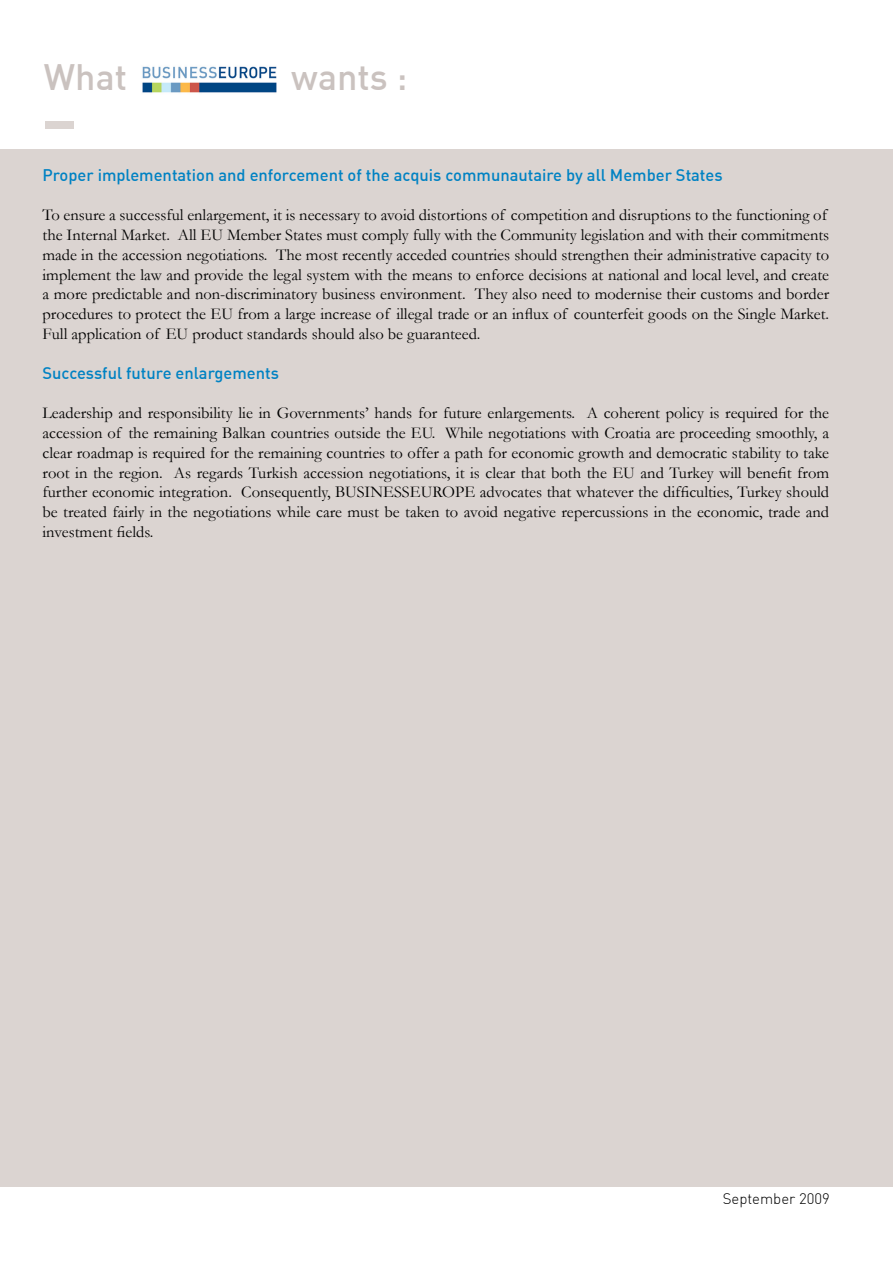
<style>
.page{position:relative;width:893px;height:1263px;background:#fff}
.page>*{position:absolute;margin:0;border:0;box-sizing:border-box;transform-origin:0 0}
.t1{font:500 36px "DIN";color:#cac2bf}
.t2{font:16.5px/19.8px "Garamond";color:#000}
.t3{font:500 16.5px "DIN";color:#0082c3}
.t4{font:300 15px "DIN";color:#000}
</style>
<div class="page">
<div style="left:0;top:149px;width:893px;height:1037px;background:#dbd4d1"></div>
<div style="left:45px;top:122px;width:28px;height:7px;background:#dbd4d1"></div>
<img style="left:142px;top:66px;width:135px;height:27px">
<p class="t1" style="left:44px;top:54px;width:85px">What</p>
<p class="t1" style="left:291px;top:54px;width:118px">wants :</p>
<p class="t3" style="left:43px;top:165px;width:682px">Proper implementation and enforcement of the acquis communautaire by all Member States</p>
<p class="t2" style="left:43px;top:205px;width:788px">To ensure a successful enlargement, it is necessary to avoid distortions of competition and disruptions to the functioning of the Internal Market. All EU Member States must comply fully with the Community legislation and with their commitments made in the accession negotiations. The most recently acceded countries should strengthen their administrative capacity to implement the law and provide the legal system with the means to enforce decisions at national and local level, and create a more predictable and non-discriminatory business environment. They also need to modernise their customs and border procedures to protect the EU from a large increase of illegal trade or an influx of counterfeit goods on the Single Market.<br>Full application of EU product standards should also be guaranteed.</p>
<p class="t3" style="left:43px;top:362px;width:238px">Successful future enlargements</p>
<p class="t2" style="left:43px;top:403px;width:788px;text-align:justify">Leadership and responsibility lie in Governments’ hands for future enlargements. A coherent policy is required for the accession of the remaining Balkan countries outside the EU. While negotiations with Croatia are proceeding smoothly, a clear roadmap is required for the remaining countries to offer a path for economic growth and democratic stability to take root in the region. As regards Turkish accession negotiations, it is clear that both the EU and Turkey will benefit from further economic integration. Consequently, BUSINESSEUROPE advocates that whatever the difficulties, Turkey should be treated fairly in the negotiations while care must be taken to avoid negative repercussions in the economic, trade and investment fields.</p>
<p class="t4" style="left:723px;top:1190px;width:109px">September 2009</p>
</div>
